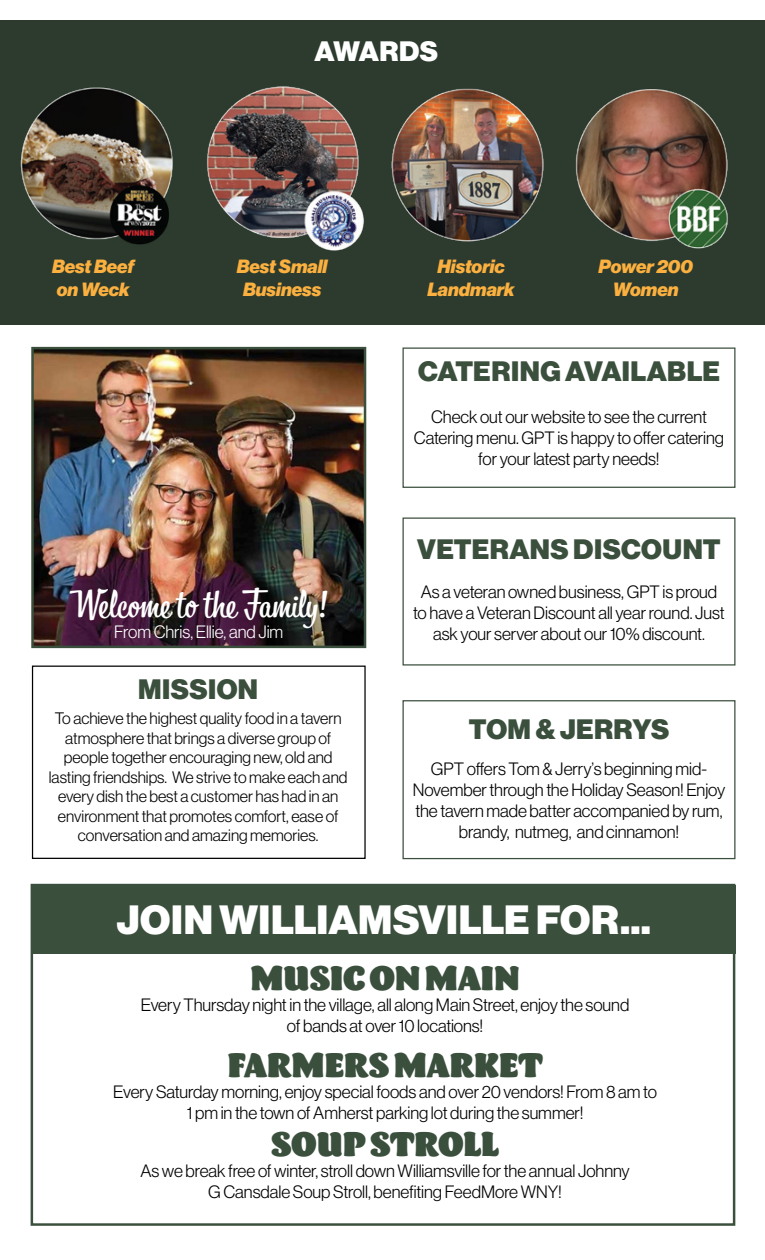
<style>
.page{position:relative;width:765px;height:1260px;background:#fff}
.page>*{position:absolute;margin:0;border:0;box-sizing:border-box;transform-origin:0 0}
.t1{font:40px "N Haas Grotesk DS Std 95 Blk";letter-spacing:.005em;color:#fff}
.t2{font:37.5px "Bistro Script";letter-spacing:.005em;color:#fff}
.t3{font:35px "Barricada Pro";letter-spacing:-.005em;color:#3b4f3d}
.t4{font:27.5px "N Haas Grotesk DS Std 95 Blk";letter-spacing:.015em;color:#3b4f3d}
.t5{font:27.5px "N Haas Grotesk DS Std 95 Blk";letter-spacing:.01em;color:#fff}
.t6{font:18.75px/22.5px "N Haas Grotesk DS Std 96 Blk It";color:#fbb040;text-align:center}
.t7{font:17.5px/21px "N Haas Grotesk DS Std 45 Lt";letter-spacing:-.005em;color:#000;text-align:center}
.t8{font:17.5px "N Haas Grotesk DS Std 45 Lt";letter-spacing:-.005em;color:#fff}
.t9{font:16.25px/19.5px "N Haas Grotesk DS Std 45 Lt";color:#000;text-align:center}
</style>
<div class="page">
<div style="left:402px;top:348px;width:334px;height:140px;border:1px solid #3b4f3d"></div>
<div style="left:402px;top:518px;width:334px;height:148px;border:1px solid #3b4f3d"></div>
<div style="left:402px;top:700px;width:334px;height:159px;border:1px solid #3b4f3d"></div>
<div style="left:32px;top:885px;width:703px;height:68px;background:#3b4f3d"></div>
<div style="left:0;top:20px;width:765px;height:305px;background:#2c3b2d"></div>
<img style="left:20px;top:87px;width:153px;height:158px">
<img style="left:207px;top:86px;width:157px;height:165px">
<img style="left:575px;top:89px;width:153px;height:160px">
<img style="left:391px;top:88px;width:153px;height:154px">
<img style="left:34px;top:350px;width:329px;height:295px">
<div style="left:31px;top:347px;width:335px;height:301px;border:2px solid #3b4f3d"></div>
<div style="left:32px;top:666px;width:334px;height:193px;border:1px solid #000"></div>
<h3 class="t5" style="left:315px;top:35px;width:125px">AWARDS</h3>
<p class="t6" style="left:52px;top:256px;width:84px;text-align:left">Best Beef on Weck</p>
<p class="t6" style="left:237px;top:256px;width:92px">Best Small<br>Business</p>
<p class="t6" style="left:428px;top:256px;width:89px">Historic<br>Landmark</p>
<p class="t6" style="left:599px;top:256px;width:96px">Power 200<br>Women</p>
<h2 class="t2" style="left:70px;top:581px;width:259px">Welcome to the Family!</h2>
<p class="t8" style="left:114px;top:622px;width:171px">From Chris, Ellie, and Jim</p>
<h3 class="t4" style="left:138px;top:673px;width:121px">MISSION</h3>
<p class="t9" style="left:49px;top:709px;width:300px">To achieve the highest quality food in a tavern atmosphere that brings a diverse group of people together encouraging new, old and lasting friendships. We strive to make each and every dish the best a customer has had in an environment that promotes comfort, ease of conversation and amazing memories.</p>
<h3 class="t4" style="left:418px;top:355px;width:303px">CATERING AVAILABLE</h3>
<p class="t7" style="left:414px;top:407px;width:311px">Check out our website to see the current<br>Catering menu. GPT is happy to offer catering for your latest party needs!</p>
<h3 class="t4" style="left:417px;top:534px;width:305px">VETERANS DISCOUNT</h3>
<p class="t7" style="left:413px;top:581px;width:313px">As a veteran owned business, GPT is proud to have a Veteran Discount all year round. Just ask your server about our 10% discount.</p>
<h3 class="t4" style="left:469px;top:713px;width:202px">TOM &amp; JERRYS</h3>
<p class="t7" style="left:413px;top:758px;width:314px">GPT offers Tom &amp; Jerry’s beginning mid-November through the Holiday Season! Enjoy the tavern made batter accompanied by rum, brandy, nutmeg, and cinnamon!</p>
<h1 class="t1" style="left:117px;top:897px;width:536px">JOIN WILLIAMSVILLE FOR...</h1>
<h3 class="t3" style="left:251px;top:957px;width:271px">MUSIC ON MAIN</h3>
<p class="t7" style="left:141px;top:994px;width:490px">Every Thursday night in the village, all along Main Street, enjoy the sound of bands at over 10 locations!</p>
<h3 class="t3" style="left:227px;top:1044px;width:317px">FARMERS MARKET</h3>
<p class="t7" style="left:113px;top:1081px;width:545px">Every Saturday morning, enjoy special foods and over 20 vendors! From 8 am to<br>1 pm in the town of Amherst parking lot during the summer!</p>
<h3 class="t3" style="left:271px;top:1124px;width:229px">SOUP STROLL</h3>
<p class="t7" style="left:140px;top:1161px;width:491px">As we break free of winter, stroll down Williamsville for the annual Johnny<br>G Cansdale Soup Stroll, benefiting FeedMore WNY!</p>
</div>
